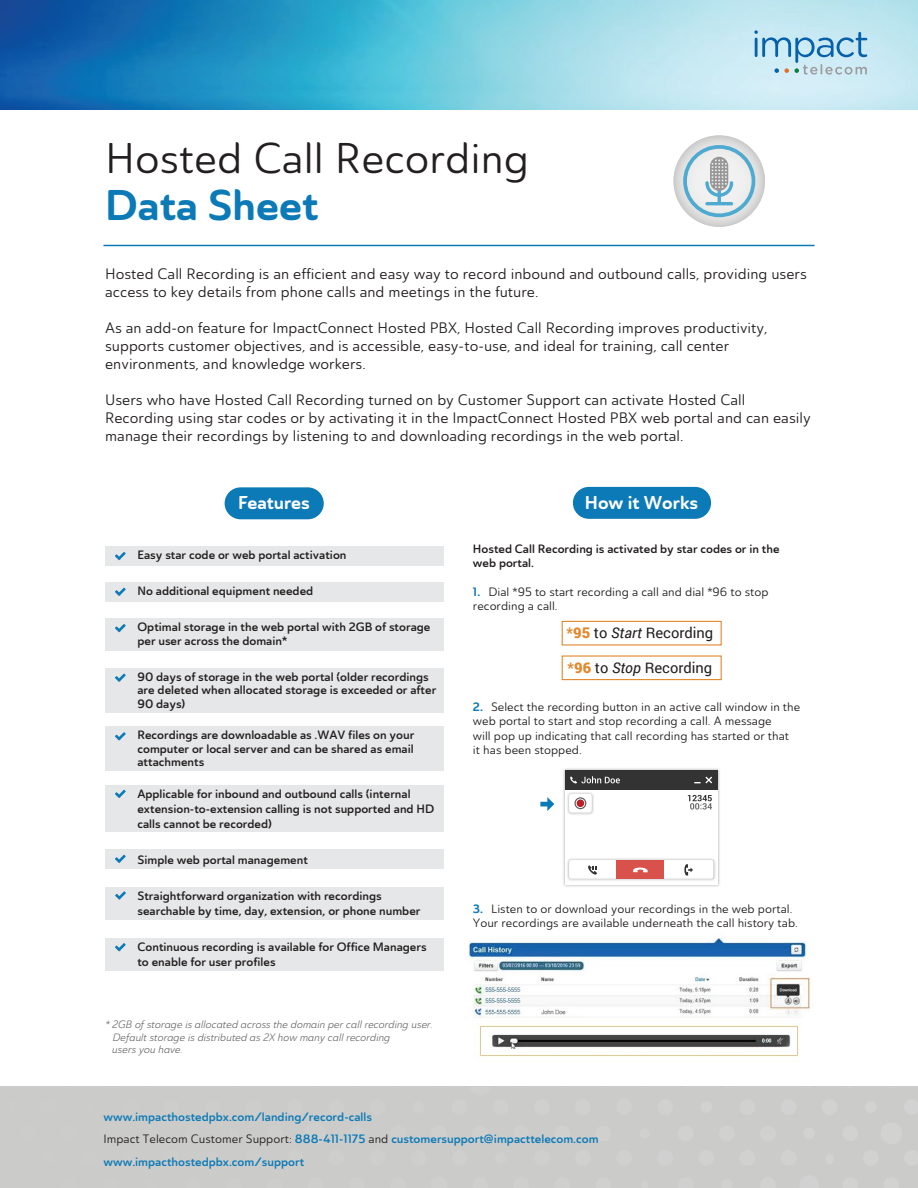
<style>
.page{position:relative;width:918px;height:1188px;background:#fff}
.page>*{position:absolute;margin:0;border:0;box-sizing:border-box;transform-origin:0 0}
.t1{font:42.45px "Ainslie Sans Nor Reg";color:#231f20}
.t2{font:42.45px "Ainslie Sans Nor Bol";color:#0c7ab6}
.t3{font:18.3px "Ainslie Sans Nor Bol";color:#fff}
.t4{font:15px/18px "Ainslie Sans Nor Reg";color:#231f20}
.t5{font:14.7px "Roboto";color:#231f20}
.t6{font:12px/13.5px "Ainslie Sans Nor Dem";color:#231f20}
.t7{font:12px/14.4px "Ainslie Sans Nor Reg";color:#231f20}
.t8{font:12px/22.5px "Ainslie Sans Nor Dem";color:#0c7ab6}
.t9{font:10.5px/12.6px "Ainslie Sans Nor Boo It";letter-spacing:-.015em;color:#58595b}
.s1{font-family:"Ainslie Sans Nor Bol";color:#0c7ab6}
.s2{font-weight:900;color:#e2882d}
.s3{font-style:italic}
.s4{font-family:"Ainslie Sans Nor Reg";color:#231f20}
</style>
<div class="page">
<img style="left:466px;top:937px;width:345px;height:120px">
<div style="left:0;top:1087px;width:918px;height:101px;background:#cbcbca"></div>
<img style="left:0;top:0;width:918px;height:109px">
<hr style="left:103px;top:245px;width:712px;height:1px;background:#0c7ab6">
<div style="left:105px;top:668px;width:338px;height:44px;background:#e6e7e8"></div>
<div style="left:105px;top:726px;width:338px;height:44px;background:#e6e7e8"></div>
<div style="left:105px;top:785px;width:338px;height:46px;background:#e6e7e8"></div>
<div style="left:105px;top:618px;width:338px;height:33px;background:#e6e7e8"></div>
<div style="left:105px;top:887px;width:338px;height:33px;background:#e6e7e8"></div>
<div style="left:105px;top:938px;width:338px;height:33px;background:#e6e7e8"></div>
<div style="left:105px;top:582px;width:338px;height:20px;background:#e6e7e8"></div>
<div style="left:105px;top:850px;width:338px;height:19px;background:#e6e7e8"></div>
<div style="left:105px;top:546px;width:338px;height:20px;background:#e6e7e8"></div>
<svg style="left:115px;top:552px;width:11px;height:8px"></svg>
<svg style="left:115px;top:588px;width:11px;height:8px"></svg>
<svg style="left:115px;top:624px;width:11px;height:8px"></svg>
<svg style="left:115px;top:674px;width:11px;height:8px"></svg>
<svg style="left:115px;top:732px;width:11px;height:8px"></svg>
<svg style="left:115px;top:790px;width:11px;height:8px"></svg>
<svg style="left:115px;top:855px;width:11px;height:8px"></svg>
<svg style="left:115px;top:891px;width:11px;height:9px"></svg>
<svg style="left:115px;top:943px;width:11px;height:8px"></svg>
<div style="left:225px;top:487px;width:99px;height:32px;background:#0c7ab6;border-radius:16px"></div>
<svg style="left:754px;top:30px;width:113px;height:45px"></svg>
<svg style="left:676px;top:138px;width:87px;height:87px"></svg>
<div style="left:573px;top:487px;width:138px;height:32px;background:#0c7ab6;border-radius:16px"></div>
<div style="left:562px;top:621px;width:160px;height:25px;border:1px solid #e2882d"></div>
<div style="left:562px;top:655px;width:160px;height:25px;border:1px solid #e2882d"></div>
<img style="left:563px;top:768px;width:157px;height:119px">
<div style="left:565px;top:770px;width:153px;height:114px;background:#fff"></div>
<div style="left:565px;top:770px;width:153px;height:20px;background:#333"></div>
<svg style="left:688px;top:795px;width:24px;height:15px"></svg>
<svg style="left:694px;top:777px;width:18px;height:6px"></svg>
<img style="left:567px;top:792px;width:27px;height:23px">
<div style="left:569px;top:794px;width:23px;height:19px;background:#fff;border-radius:2px"></div>
<img style="left:567px;top:858px;width:149px;height:23px">
<div style="left:569px;top:860px;width:144px;height:19px;background:#fff;border-radius:2px"></div>
<svg style="left:574px;top:797px;width:12px;height:12px"></svg>
<div style="left:577px;top:799px;width:7px;height:8px;background:#ba2026;border-radius:50%"></div>
<div style="left:617px;top:860px;width:47px;height:19px;background:#d8524b"></div>
<svg style="left:633px;top:868px;width:15px;height:4px"></svg>
<svg style="left:570px;top:776px;width:50px;height:8px"></svg>
<svg style="left:684px;top:864px;width:9px;height:12px"></svg>
<svg style="left:588px;top:865px;width:9px;height:10px"></svg>
<svg style="left:540px;top:797px;width:14px;height:14px"></svg>
<h1 class="t1" style="left:105px;top:131px;width:426px">Hosted Call Recording</h1>
<h1 class="t2" style="left:105px;top:177px;width:215px">Data Sheet</h1>
<p class="t4" style="left:105px;top:265px;width:703px">Hosted Call Recording is an efficient and easy way to record inbound and outbound calls, providing users access to key details from phone calls and meetings in the future.</p>
<p class="t4" style="left:105px;top:319px;width:664px">As an add-on feature for ImpactConnect Hosted PBX, Hosted Call Recording improves productivity, supports customer objectives, and is accessible, easy-to-use, and ideal for training, call center environments, and knowledge workers.</p>
<p class="t4" style="left:105px;top:391px;width:707px">Users who have Hosted Call Recording turned on by Customer Support can activate Hosted Call<br>Recording using star codes or by activating it in the ImpactConnect Hosted PBX web portal and can easily manage their recordings by listening to and downloading recordings in the web portal.</p>
<h2 class="t3" style="left:238px;top:490px;width:73px">Features</h2>
<p class="t6" style="left:137px;top:548px;width:211px">Easy star code or web portal activation</p>
<p class="t6" style="left:137px;top:584px;width:177px">No additional equipment needed</p>
<p class="t6" style="left:137px;top:620px;width:295px">Optimal storage in the web portal with 2GB of storage per user across the domain*</p>
<p class="t6" style="left:137px;top:670px;width:300px">90 days of storage in the web portal (older recordings are deleted when allocated storage is exceeded or after<br>90 days)</p>
<p class="t6" style="left:137px;top:728px;width:278px;text-align:justify">Recordings are downloadable as .WAV files on your computer or local server and can be shared as email attachments</p>
<p class="t6" style="left:137px;top:786px;width:298px;line-height:15px">Applicable for inbound and outbound calls (internal extension-to-extension calling is not supported and HD calls cannot be recorded)</p>
<p class="t6" style="left:137px;top:853px;width:172px">Simple web portal management</p>
<p class="t6" style="left:137px;top:888px;width:285px;line-height:15px">Straightforward organization with recordings searchable by time, day, extension, or phone number</p>
<p class="t6" style="left:137px;top:939px;width:291px;line-height:15px">Continuous recording is available for Office Managers to enable for user profiles</p>
<p class="t9" style="left:112px;top:1018px;width:322px;text-indent:-7px">* 2GB of storage is allocated across the domain per call recording user.<br>Default storage is distributed as 2X how many call recording<br>users you have.</p>
<h2 class="t3" style="left:585px;top:490px;width:115px">How it Works</h2>
<p class="t6" style="left:473px;top:541px;width:308px;line-height:14.4px">Hosted Call Recording is activated by star codes or in the web portal.</p>
<p class="t7" style="left:473px;top:584px;width:297px"><span class="s1">1.</span> Dial *95 to start recording a call and dial *96 to stop recording a call.</p>
<p class="t5" style="left:567px;top:622px;width:148px"><span class="s2">*95</span> to <span class="s3">Start</span> Recording</p>
<p class="t5" style="left:568px;top:657px;width:146px"><span class="s2">*96</span> to <span class="s3">Stop</span> Recording</p>
<p class="t7" style="left:473px;top:700px;width:329px"><span class="s1">2.</span> Select the recording button in an active call window in the web portal to start and stop recording a call. A message<br>will pop up indicating that call recording has started or that<br>it has been stopped.</p>
<p class="t7" style="left:473px;top:901px;width:326px"><span class="s1">3.</span> Listen to or download your recordings in the web portal.<br>Your recordings are available underneath the call history tab.</p>
<p class="t8" style="left:103px;top:1105px;width:497px">www.impacthostedpbx.com/landing/record-calls<br><span class="s4">Impact Telecom Customer Support:</span> 888-411-1175 <span class="s4">and</span> customersupport@impacttelecom.com www.impacthostedpbx.com/support</p>
</div>
